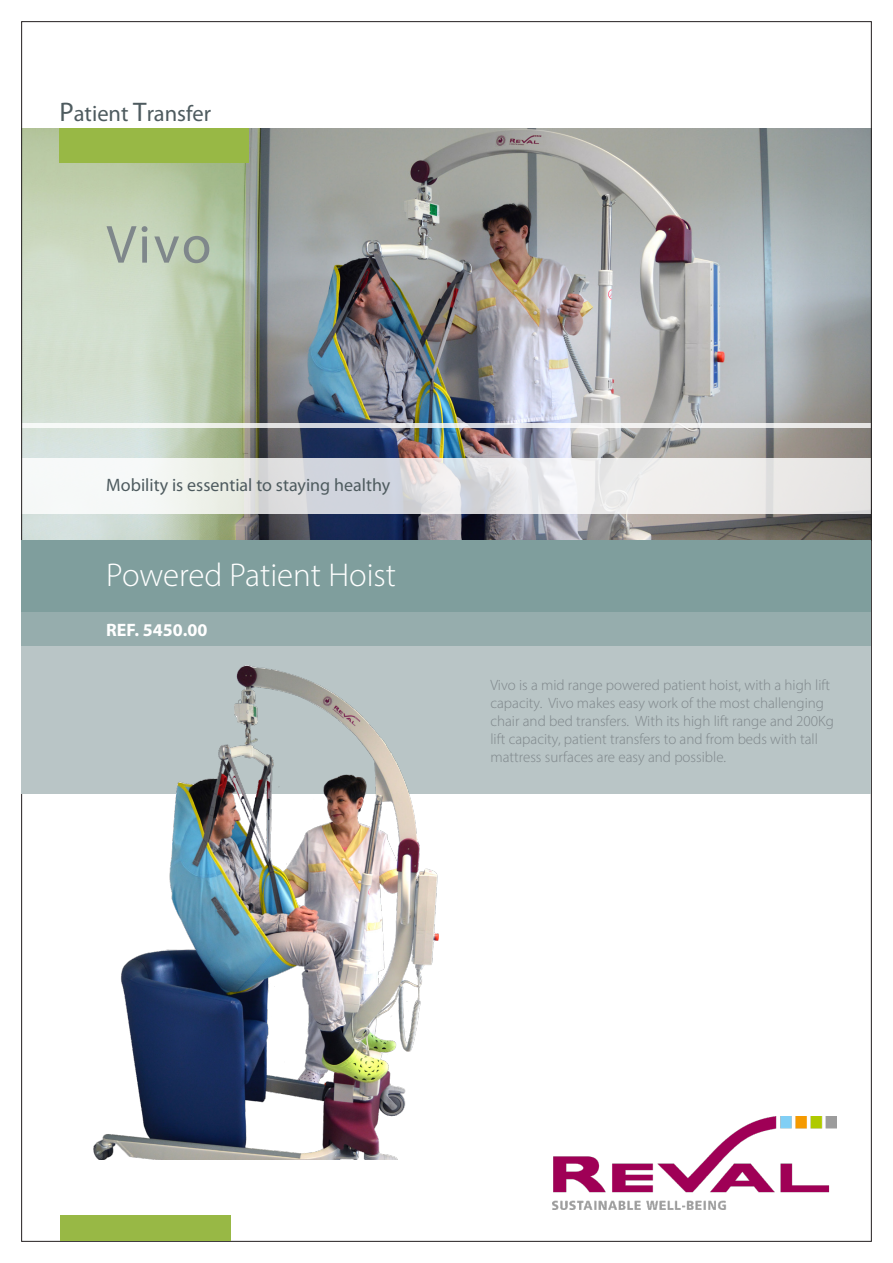
<style>
.page{position:relative;width:893px;height:1263px;background:#fff}
.page>*{position:absolute;margin:0;border:0;box-sizing:border-box;transform-origin:0 0}
.t1{font:54px "Myriad Pro";color:#7f878b}
.t2{font:300 33px "Myriad Pro";color:#fff}
.t3{font:22.5px "Myriad Pro";color:#4e5b5f}
.t4{font:18px "Myriad Pro";color:#4e5b5f}
.t5{font:700 18px "Myriad Pro";color:#fff}
.t6{font:300 15px/18px "Myriad Pro";color:#7f878b}
.s1{font-size:27px}
</style>
<div class="page">
<img style="left:23px;top:128px;width:847px;height:413px">
<svg style="left:23px;top:458px;width:847px;height:56px;fill:#ecebea"></svg>
<svg style="left:23px;top:423px;width:847px;height:4px"></svg>
<div style="left:60px;top:128px;width:189px;height:34px;background:#98b845"></div>
<div style="left:60px;top:1215px;width:170px;height:26px;background:#98b845"></div>
<div style="left:22px;top:541px;width:849px;height:72px;background:#7f9e9d"></div>
<div style="left:22px;top:612px;width:849px;height:34px;background:#96adad"></div>
<div style="left:22px;top:646px;width:849px;height:148px;background:#b9c5c6"></div>
<img style="left:552px;top:1117px;width:284px;height:92px">
<img style="left:94px;top:665px;width:344px;height:494px">
<p class="t3" style="left:60px;top:100px;width:153px"><span class="s1">P</span>atient <span class="s1">T</span>ransfer</p>
<p class="t1" style="left:106px;top:211px;width:107px">Vivo</p>
<p class="t4" style="left:106px;top:473px;width:285px">Mobility is essential to staying healthy</p>
<p class="t2" style="left:106px;top:555px;width:291px">Powered Patient Hoist</p>
<p class="t5" style="left:106px;top:618px;width:103px">REF. 5450.00</p>
<p class="t6" style="left:490px;top:675px;width:345px">Vivo is a mid range powered patient hoist, with a high lift capacity. Vivo makes easy work of the most challenging chair and bed transfers. With its high lift range and 200Kg lift capacity, patient transfers to and from beds with tall mattress surfaces are easy and possible.</p>
</div>
